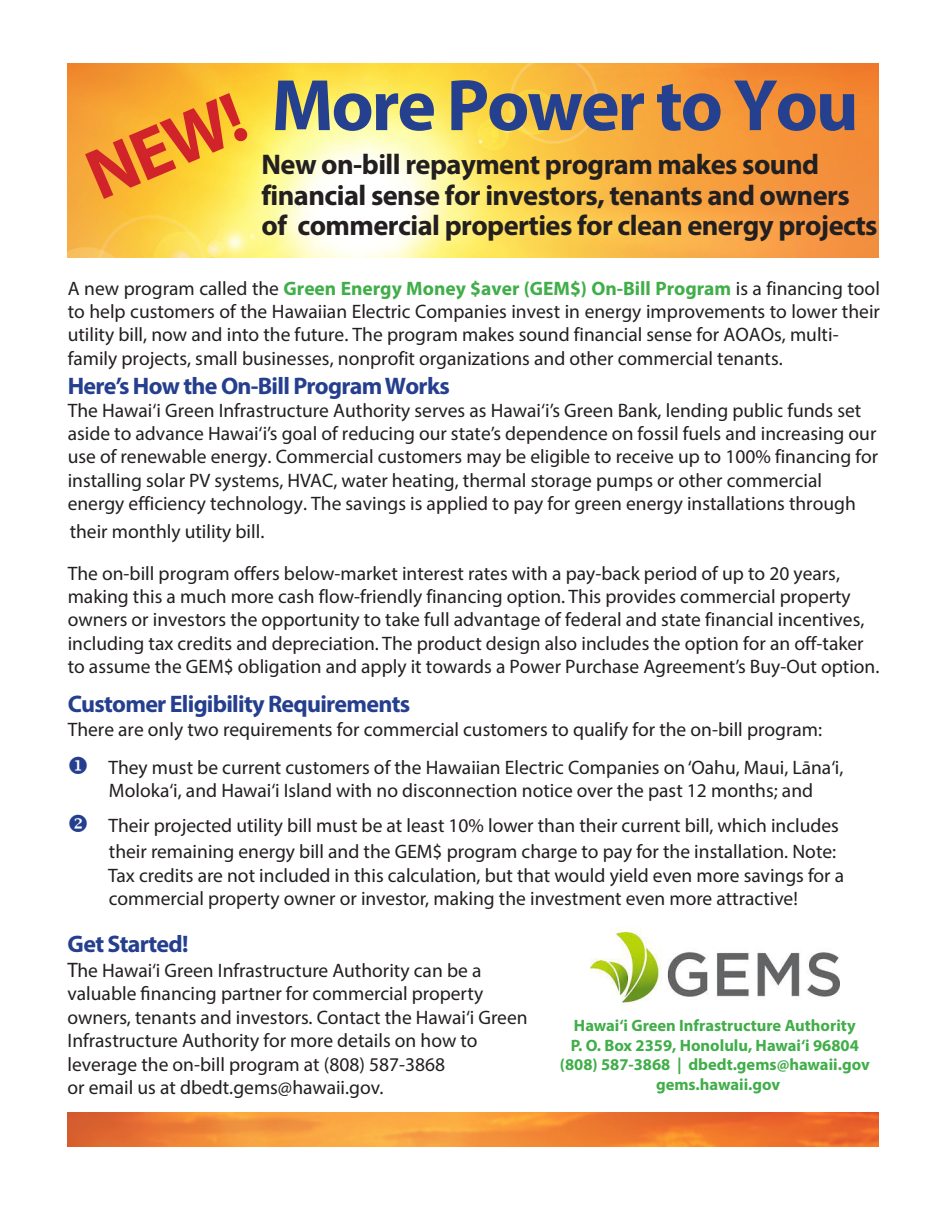
<style>
.page{position:relative;width:945px;height:1215px;background:#fff}
.page>*{position:absolute;margin:0;border:0;box-sizing:border-box;transform-origin:0 0}
.t1{font:700 73.5px "Myriad Pro";letter-spacing:-.03em;color:#24408f}
.t2{font:700 72px "Myriad Pro";color:#d1232a}
.t3{font:700 28.5px/30.8px "Myriad Pro";letter-spacing:-.02em;color:#231f20}
.t4{font:700 24px "Myriad Pro";letter-spacing:-.03em;color:#253f8e}
.t5{font:19.5px/23.4px "Myriad Pro";color:#231f20}
.t6{font:19.5px "Myriad Pro";color:#221e1f}
.t7{font:700 16.5px/19.8px "Myriad Pro";color:#40ae49}
.s1{font-weight:700;color:#40ae49}
.s2{color:#253f8e}
.s3{font-size:21px}
</style>
<div class="page">
<img style="left:68px;top:63px;width:810px;height:195px">
<img style="left:591px;top:928px;width:248px;height:80px">
<img style="left:68px;top:1113px;width:810px;height:33px">
<p class="t2" style="left:72px;top:135px;width:167px;rotate:-23deg">NEW!</p>
<h1 class="t1" style="left:271px;top:57px;width:589px">More Power to You</h1>
<p class="t3" style="left:261px;top:148px;width:618px">New on-bill repayment program makes sound financial sense for investors, tenants and owners of commercial properties for clean energy projects</p>
<p class="t5" style="left:68px;top:276px;width:814px">A new program called the <span class="s1">Green Energy Money $aver (GEM$) On-Bill Program</span> is a financing tool to help customers of the Hawaiian Electric Companies invest in energy improvements to lower their utility bill, now and into the future. The program makes sound financial sense for AOAOs, multi&shy;family projects, small businesses, nonprofit organizations and other commercial tenants.</p>
<p class="t4" style="left:68px;top:370px;width:384px">Here’s How the On-Bill Program Works</p>
<p class="t5" style="left:68px;top:398px;width:812px">The Hawai‘i Green Infrastructure Authority serves as Hawai‘i’s Green Bank, lending public funds set aside to advance Hawai‘i’s goal of reducing our state’s dependence on fossil fuels and increasing our use of renewable energy. Commercial customers may be eligible to receive up to 100% financing for installing solar PV systems, HVAC, water heating, thermal storage pumps or other commercial energy efficiency technology. The savings is applied to pay for green energy installations through</p>
<p class="t6" style="left:70px;top:519px;width:196px">their monthly utility bill.</p>
<p class="t5" style="left:68px;top:561px;width:813px">The on-bill program offers below-market interest rates with a pay-back period of up to 20 years, making this a much more cash flow-friendly financing option. This provides commercial property owners or investors the opportunity to take full advantage of federal and state financial incentives, including tax credits and depreciation. The product design also includes the option for an off-taker to assume the GEM$ obligation and apply it towards a Power Purchase Agreement’s Buy-Out option.</p>
<p class="t4" style="left:68px;top:689px;width:344px">Customer Eligibility Requirements</p>
<p class="t5" style="left:68px;top:717px;width:756px">There are only two requirements for commercial customers to qualify for the on-bill program:</p>
<p class="t5" style="left:68px;top:755px;width:778px;text-align:center"><span class="s2">◆</span> They must be current customers of the Hawaiian Electric Companies on ‘Oahu, Maui, Lāna‘i,<br>Moloka‘i, and Hawai‘i Island with no disconnection notice over the past 12 months; and</p>
<p class="t5" style="left:68px;top:811px;width:773px;line-height:26.7px;text-align:right"><span class="s2">❖</span> Their projected utility bill must be at least 10% lower than their current bill, which includes their remaining energy bill and the GEM$ program charge to pay for the installation. Note:</p>
<p class="t5" style="left:108px;top:863px;width:738px">Tax credits are not included in this calculation, but that would yield even more savings for a commercial property owner or investor, making the investment even more attractive!</p>
<p class="t4" style="left:68px;top:928px;width:122px">Get Started!</p>
<p class="t5" style="left:68px;top:958px;width:415px"><span class="s3">T</span>he Hawai‘i Green Infrastructure Authority can be a</p>
<p class="t5" style="left:68px;top:982px;width:462px">valuable financing partner for commercial property owners, tenants and investors. Contact the Hawai‘i Green Infrastructure Authority for more details on how to leverage the on-bill program at (808) 587-3868<br>or email us at dbedt.gems@hawaii.gov.</p>
<p class="t7" style="left:571px;top:1015px;width:289px">Hawai‘i Green Infrastructure Authority<br>P. O. Box 2359, Honolulu, Hawai‘i 96804</p>
<p class="t7" style="left:560px;top:1054px;width:311px">(808) 587-3868 | dbedt.gems@hawaii.gov</p>
<p class="t7" style="left:656px;top:1074px;width:126px">gems.hawaii.gov</p>
</div>
